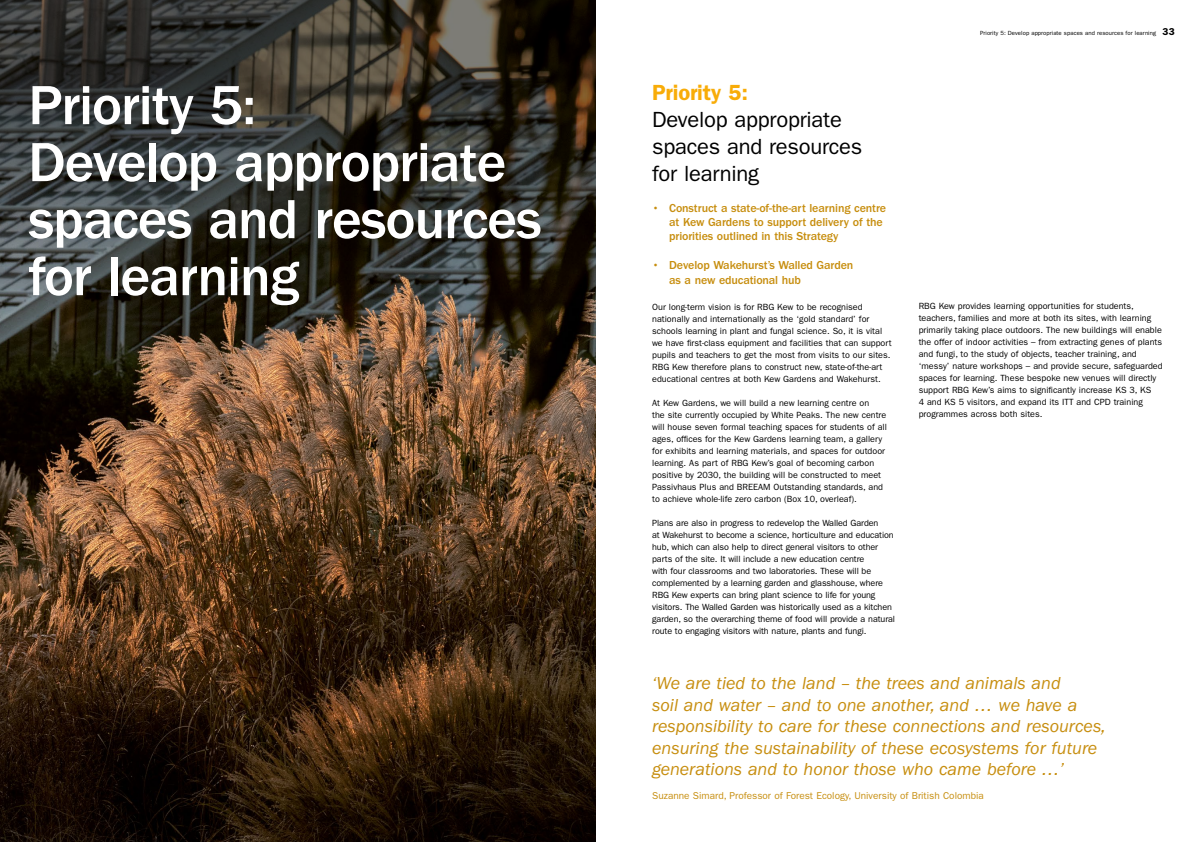
<style>
.page{position:relative;width:1191px;height:842px;background:#fff}
.page>*{position:absolute;margin:0;border:0;box-sizing:border-box;transform-origin:0 0}
.Main_section_heading{font:500 57px/57px "ITC Franklin Gothic Std";letter-spacing:-.02em;color:#fff}
.Priority_headings_ro{font:22px/27px "ITC Franklin Gothic Std";letter-spacing:-.01em;color:#000}
.Priority_headings_bo{font:600 22px "ITC Franklin Gothic Std";letter-spacing:-.01em;color:#f8ac08}
.t1{font:italic 18px/21.6px "ITC Franklin Gothic Std";color:#c78e0f}
.t2{font:500 12px/14.4px "ITC Franklin Gothic Std";letter-spacing:-.01em;color:#c78e0f}
.t3{font:10px "ITC Franklin Gothic Std";color:#c78e0f}
.Body_copy{font:9px/12px "ITC Franklin Gothic Std";color:#000}
.t4{font:6px "ITC Franklin Gothic Std";letter-spacing:.01em;color:#000}
.s1{font-weight:600;font-size:10px}
</style>
<div class="page">
<img style="left:0;top:312px;width:595px;height:530px">
<svg style="left:0;top:0;width:595px;height:312px;background:#32312c"></svg>
<p class="Main_section_heading" style="left:28px;top:77px;width:515px">Priority 5:<br>Develop appropriate spaces and resources for learning</p>
<p class="Priority_headings_bo" style="left:652px;top:80px;width:97px">Priority 5:</p>
<p class="Priority_headings_ro" style="left:652px;top:106px;width:212px">Develop appropriate spaces and resources for learning</p>
<p class="t2" style="left:669px;top:200px;width:218px;text-indent:-17px">• Construct a state-of-the-art learning centre at Kew Gardens to support delivery of the priorities outlined in this Strategy</p>
<p class="t2" style="left:669px;top:258px;width:186px;text-indent:-17px">• Develop Wakehurst’s Walled Garden as a new educational hub</p>
<p class="Body_copy" style="left:652px;top:301px;width:241px">Our long-term vision is for RBG Kew to be recognised nationally and internationally as the ‘gold standard’ for schools learning in plant and fungal science. So, it is vital we have first-class equipment and facilities that can support pupils and teachers to get the most from visits to our sites.<br>RBG Kew therefore plans to construct new, state-of-the-art educational centres at both Kew Gardens and Wakehurst.</p>
<p class="Body_copy" style="left:652px;top:397px;width:236px">At Kew Gardens, we will build a new learning centre on<br>the site currently occupied by White Peaks. The new centre will house seven formal teaching spaces for students of all ages, offices for the Kew Gardens learning team, a gallery for exhibits and learning materials, and spaces for outdoor learning. As part of RBG Kew’s goal of becoming carbon positive by 2030, the building will be constructed to meet Passivhaus Plus and BREEAM Outstanding standards, and to achieve whole-life zero carbon (Box 10, overleaf).</p>
<p class="Body_copy" style="left:652px;top:517px;width:244px">Plans are also in progress to redevelop the Walled Garden<br>at Wakehurst to become a science, horticulture and education hub, which can also help to direct general visitors to other parts of the site. It will include a new education centre<br>with four classrooms and two laboratories. These will be complemented by a learning garden and glasshouse, where RBG Kew experts can bring plant science to life for young visitors. The Walled Garden was historically used as a kitchen garden, so the overarching theme of food will provide a natural route to engaging visitors with nature, plants and fungi.</p>
<p class="t4" style="left:980px;top:30px;width:196px">Priority 5: Develop appropriate spaces and resources for learning <span class="s1">33</span></p>
<p class="Body_copy" style="left:918px;top:300px;width:245px">RBG Kew provides learning opportunities for students, teachers, families and more at both its sites, with learning primarily taking place outdoors. The new buildings will enable the offer of indoor activities – from extracting genes of plants and fungi, to the study of objects, teacher training, and ‘messy’ nature workshops – and provide secure, safeguarded spaces for learning. These bespoke new venues will directly support RBG Kew’s aims to significantly increase KS 3, KS<br>4 and KS 5 visitors, and expand its ITT and CPD training programmes across both sites.</p>
<p class="t1" style="left:652px;top:672px;width:455px">‘We are tied to the land – the trees and animals and<br>soil and water – and to one another, and … we have a responsibility to care for these connections and resources, ensuring the sustainability of these ecosystems for future generations and to honor those who came before …’</p>
<p class="t3" style="left:652px;top:790px;width:333px">Suzanne Simard, Professor of Forest Ecology, University of British Colombia</p>
</div>
